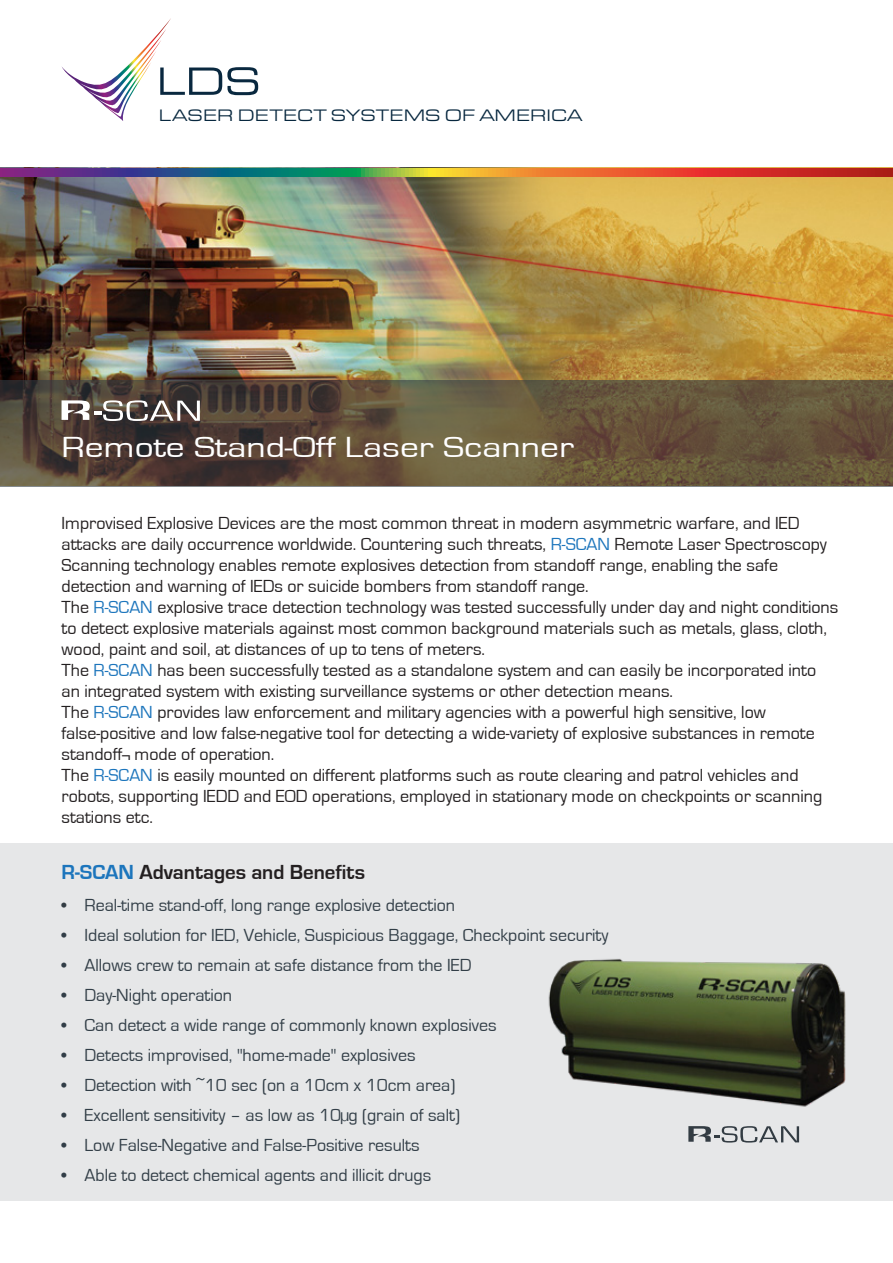
<style>
.page{position:relative;width:893px;height:1263px;background:#fff}
.page>*{position:absolute;margin:0;border:0;box-sizing:border-box;transform-origin:0 0}
.t1{font:30px "Eurostile";color:#fff;scale:1.25 1}
.t2{font:700 21px "Eurostile";color:#231f20}
.t3{font:18px/21px "Eurostile";color:#231f20}
.t4{font:18px "Eurostile";color:#323e47}
.t5{font:17.25px "Eurostile Ext";color:#08283f}
.s1{color:#1c75bc}
.s2{color:#333c43}
</style>
<div class="page">
<div style="left:0;top:843px;width:893px;height:358px;background:#e6e7e8"></div>
<img style="left:0;top:177px;width:893px;height:203px">
<img style="left:548px;top:958px;width:298px;height:149px">
<svg style="left:0;top:380px;width:893px;height:106px;background:#5e4e3a"></svg>
<svg style="left:62px;top:400px;width:138px;height:21px"></svg>
<svg style="left:688px;top:1126px;width:111px;height:16px"></svg>
<svg style="left:62px;top:18px;width:196px;height:103px"></svg>
<svg style="left:0;top:168px;width:893px;height:9px;background:#91604e"></svg>
<p class="t5" style="left:159px;top:104px;width:425px">LASER DETECT SYSTEMS OF AMERICA</p>
<h1 class="t1" style="left:62px;top:431px;width:411px">Remote Stand-Off Laser Scanner</h1>
<p class="t3" style="left:62px;top:513px;width:778px">Improvised Explosive Devices are the most common threat in modern asymmetric warfare, and IED attacks are daily occurrence worldwide. Countering such threats, <span class="s1">R-SCAN</span> Remote Laser Spectroscopy Scanning technology enables remote explosives detection from standoff range, enabling the safe detection and warning of IEDs or suicide bombers from standoff range.<br>The <span class="s1">R-SCAN</span> explosive trace detection technology was tested successfully under day and night conditions to detect explosive materials against most common background materials such as metals, glass, cloth, wood, paint and soil, at distances of up to tens of meters.<br>The <span class="s1">R-SCAN</span> has been successfully tested as a standalone system and can easily be incorporated into an integrated system with existing surveillance systems or other detection means.<br>The <span class="s1">R-SCAN</span> provides law enforcement and military agencies with a powerful high sensitive, low false-positive and low false-negative tool for detecting a wide-variety of explosive substances in remote standoff¬ mode of operation.<br>The <span class="s1">R-SCAN</span> is easily mounted on different platforms such as route clearing and patrol vehicles and robots, supporting IEDD and EOD operations, employed in stationary mode on checkpoints or scanning stations etc.</p>
<p class="t2" style="left:62px;top:861px;width:305px"><span class="s1">R-SCAN</span> Advantages and Benefits</p>
<p class="t4" style="left:62px;top:895px;width:395px"><span class="s2">•</span> Real-time stand-off, long range explosive detection</p>
<p class="t4" style="left:62px;top:925px;width:548px">• Ideal solution for IED, Vehicle, Suspicious Baggage, Checkpoint security</p>
<p class="t4" style="left:62px;top:955px;width:412px">• Allows crew to remain at safe distance from the IED</p>
<p class="t4" style="left:62px;top:985px;width:172px">• Day-Night operation</p>
<p class="t4" style="left:62px;top:1015px;width:437px">• Can detect a wide range of commonly known explosives</p>
<p class="t4" style="left:62px;top:1045px;width:356px">• Detects improvised, "home-made" explosives</p>
<p class="t4" style="left:62px;top:1075px;width:395px">• Detection with ~10 sec (on a 10cm x 10cm area)</p>
<p class="t4" style="left:62px;top:1105px;width:400px">• Excellent sensitivity – as low as 10µg (grain of salt)</p>
<p class="t4" style="left:62px;top:1135px;width:360px">• Low False-Negative and False-Positive results</p>
<p class="t4" style="left:62px;top:1166px;width:371px">• Able to detect chemical agents and illicit drugs</p>
</div>
